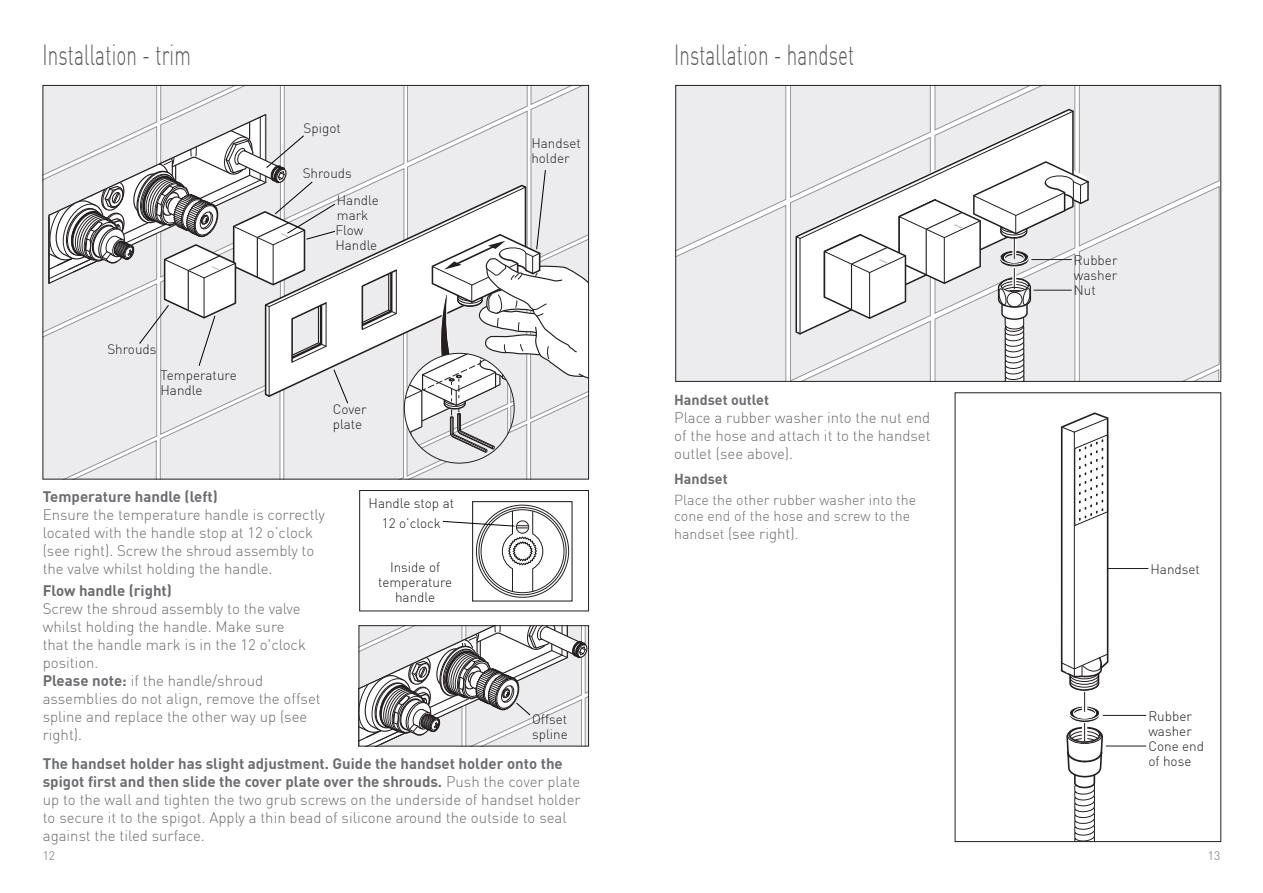
<style>
.page{position:relative;width:1263px;height:893px;background:#fff}
.page>*{position:absolute;margin:0;border:0;box-sizing:border-box;transform-origin:0 0}
.t1{font:300 28.5px "DIN";letter-spacing:.01em;color:#57585a;scale:.66 1}
.main_body{font:300 15px/18px "DIN";color:#6c6d70}
.main_body-2{font:300 14.25px/16.5px "DIN";color:#6c6d70}
.main_body-3{font:700 14.25px "DIN";color:#6c6d70}
.t2{font:300 13.5px/15px "DIN";color:#231f20}
.t3{font:300 12px "DIN";color:#6c6d70}
.s1{font-weight:700}
.s2{font-size:14.25px}
</style>
<div class="page">
<div style="left:472px;top:501px;width:100px;height:101px;border:1px solid #231f20"></div>
<div style="left:359px;top:490px;width:230px;height:121px;border:1px solid #231f20"></div>
<svg style="left:442px;top:510px;width:102px;height:83px"></svg>
<svg style="left:677px;top:87px;width:542px;height:293px"></svg>
<div style="left:675px;top:85px;width:546px;height:297px;border:1px solid #231f20"></div>
<svg style="left:1060px;top:412px;width:49px;height:428px"></svg>
<hr style="left:1031px;top:259px;width:41px;height:1px;background:#231f20">
<hr style="left:1033px;top:290px;width:39px;height:1px;background:#231f20">
<hr style="left:1103px;top:715px;width:43px;height:1px;background:#231f20">
<hr style="left:1108px;top:568px;width:40px;height:1px;background:#231f20">
<hr style="left:1106px;top:746px;width:40px;height:1px;background:#231f20">
<svg style="left:359px;top:626px;width:230px;height:120px"></svg>
<svg style="left:43px;top:85px;width:546px;height:394px"></svg>
<p class="t1" style="left:43px;top:37px;width:226px">Installation - trim</p>
<p class="t2" style="left:107px;top:342px;width:51px">Shrouds</p>
<p class="t2" style="left:161px;top:368px;width:78px">Temperature<br>Handle</p>
<p class="t2" style="left:304px;top:121px;width:39px">Spigot</p>
<p class="t2" style="left:303px;top:166px;width:51px">Shrouds</p>
<p class="t2" style="left:337px;top:192px;width:43px">Handle mark</p>
<p class="t2" style="left:335px;top:222px;width:43px">Flow<br>Handle</p>
<p class="t2" style="left:333px;top:401px;width:35px">Cover plate</p>
<p class="main_body" style="left:43px;top:487px;width:284px"><span class="s1">Temperature handle (left)<br></span>Ensure the temperature handle is correctly located with the handle stop at 12 o’clock (see right). Screw the shroud assembly to the valve whilst holding the handle.</p>
<p class="main_body" style="left:43px;top:582px;width:280px"><span class="s1">Flow handle (right)<br></span>Screw the shroud assembly to the valve whilst holding the handle. Make sure<br>that the handle mark is in the 12 o'clock position.<br><span class="s1">Please note:</span> if the handle/shroud assemblies do not align, remove the offset spline and replace the other way up (see right).</p>
<p class="t2" style="left:369px;top:493px;width:87px;line-height:19.5px;text-align:center">Handle stop at<br>12 o’clock</p>
<p class="t2" style="left:378px;top:560px;width:76px;text-align:center">Inside of temperature handle</p>
<p class="t2" style="left:531px;top:136px;width:51px">Handset holder</p>
<p class="t2" style="left:532px;top:712px;width:37px">Offset spline</p>
<p class="main_body" style="left:43px;top:755px;width:539px"><span class="s1">The handset holder has slight adjustment. Guide the handset holder onto the spigot first and then slide the cover plate over the shrouds.</span> Push the cover plate up to the wall and tighten the two grub screws on the underside of handset holder to secure it to the spigot. Apply a thin bead of silicone around the outside to seal against the tiled surface.</p>
<p class="t3" style="left:43px;top:848px;width:14px">12</p>
<p class="t1" style="left:674px;top:37px;width:275px">Installation - handset</p>
<p class="main_body-3" style="left:674px;top:391px;width:96px">Handset outlet</p>
<p class="main_body" style="left:674px;top:408px;width:258px;text-align:justify">Place a rubber washer into the nut end of the hose and attach it to the handset outlet (see above).</p>
<p class="main_body-3" style="left:674px;top:470px;width:55px">Handset</p>
<p class="main_body-2" style="left:674px;top:491px;width:243px">Place the other rubber washer into the cone end of the hose and screw to the</p>
<p class="main_body" style="left:674px;top:525px;width:126px"><span class="s2">handset</span> (see right)<span class="s2">.</span></p>
<p class="t2" style="left:1074px;top:252px;width:45px">Rubber washer</p>
<p class="t2" style="left:1074px;top:283px;width:23px">Nut</p>
<p class="t2" style="left:1150px;top:561px;width:51px">Handset</p>
<p class="t2" style="left:1148px;top:708px;width:45px">Rubber washer</p>
<p class="t2" style="left:1148px;top:739px;width:57px">Cone end of hose</p>
<p class="t3" style="left:1208px;top:848px;width:14px">13</p>
</div>
